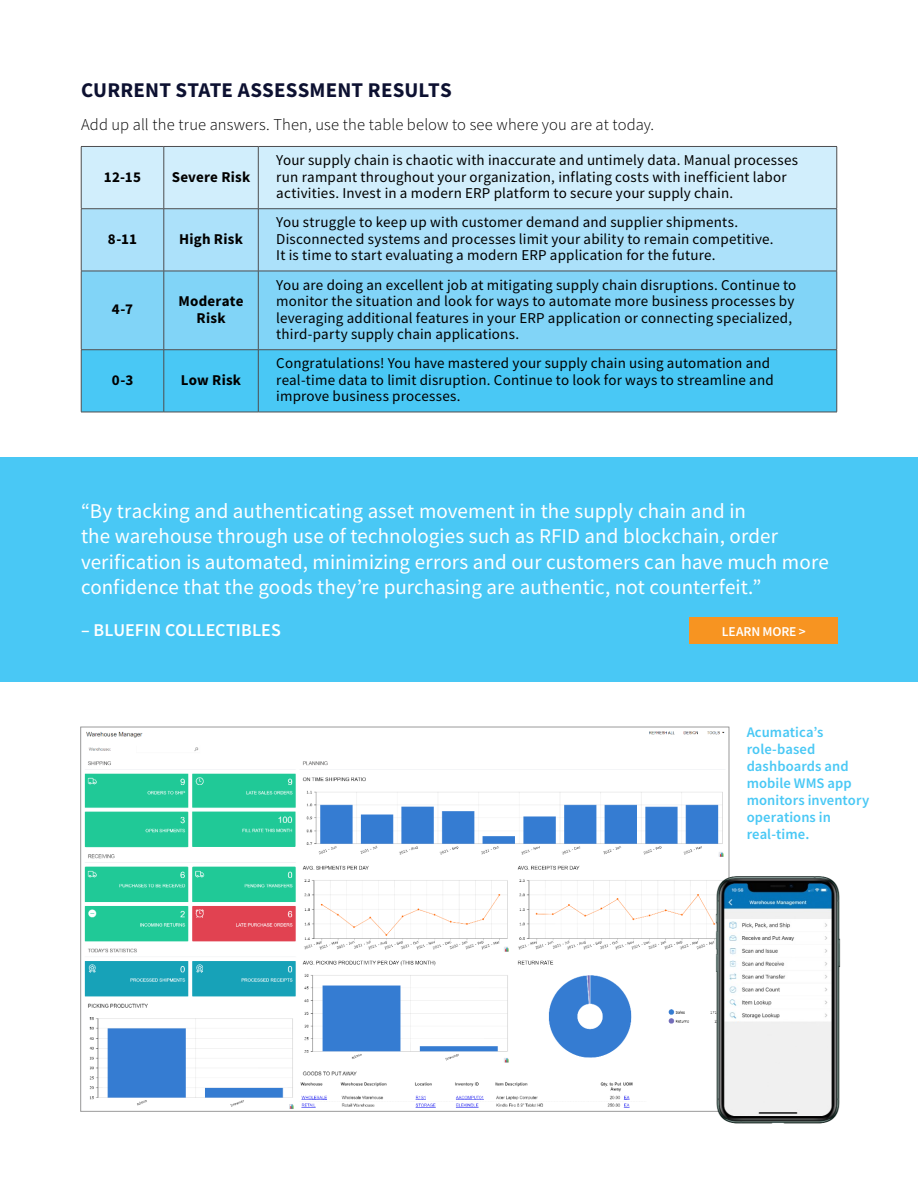
<style>
.page{position:relative;width:918px;height:1188px;background:#fff}
.page>*{position:absolute;margin:0;border:0;box-sizing:border-box;transform-origin:0 0}
.t1{font:21px/25.5px "Source Sans Pro";letter-spacing:.005em;color:#fff}
.t2{font:700 21px "Source Sans Pro";letter-spacing:.01em;color:#0d1131}
.t3{font:600 18px "Source Sans Pro";letter-spacing:.005em;color:#fff}
.t4{font:300 16.5px "Source Sans Pro";letter-spacing:.01em;color:#000}
.t5{font:15px/16.5px "Source Sans Pro";letter-spacing:.01em;color:#000}
.t6{font:700 15px/16.5px "Source Sans Pro";letter-spacing:.02em;color:#000;text-align:center}
.t7{font:600 14.7px/17px "Source Sans Pro";letter-spacing:.005em;color:#49c8f5}
.t8{font:600 13.5px "Source Sans Pro";letter-spacing:-.005em;color:#fff}
</style>
<div class="page">
<div style="left:82px;top:147px;width:755px;height:61px;background:#d1eefc"></div>
<div style="left:82px;top:209px;width:176px;height:62px;background:#ace1fa"></div>
<div style="left:258px;top:209px;width:579px;height:62px;background:#ace1fa"></div>
<div style="left:82px;top:272px;width:755px;height:77px;background:#81d4f7"></div>
<div style="left:82px;top:350px;width:755px;height:62px;background:#49c8f5"></div>
<hr style="left:81px;top:146px;width:83px;height:1px;background:#4d4d4f">
<hr style="left:81px;top:147px;width:1px;height:61px;background:#4d4d4f">
<hr style="left:164px;top:146px;width:94px;height:1px;background:#4d4d4f">
<hr style="left:164px;top:147px;width:1px;height:61px;background:#4d4d4f">
<hr style="left:258px;top:146px;width:579px;height:1px;background:#4d4d4f">
<hr style="left:258px;top:147px;width:1px;height:61px;background:#4d4d4f">
<hr style="left:837px;top:147px;width:1px;height:61px;background:#4d4d4f">
<hr style="left:81px;top:208px;width:83px;height:1px;background:#4d4d4f">
<hr style="left:81px;top:209px;width:1px;height:62px;background:#4d4d4f">
<hr style="left:164px;top:208px;width:94px;height:1px;background:#4d4d4f">
<hr style="left:164px;top:209px;width:1px;height:62px;background:#4d4d4f">
<hr style="left:258px;top:208px;width:579px;height:1px;background:#4d4d4f">
<hr style="left:258px;top:209px;width:1px;height:62px;background:#4d4d4f">
<hr style="left:837px;top:209px;width:1px;height:62px;background:#4d4d4f">
<hr style="left:81px;top:271px;width:83px;height:1px;background:#4d4d4f">
<hr style="left:81px;top:271px;width:1px;height:79px;background:#4d4d4f">
<hr style="left:164px;top:271px;width:94px;height:1px;background:#4d4d4f">
<hr style="left:164px;top:271px;width:1px;height:79px;background:#4d4d4f">
<hr style="left:258px;top:271px;width:579px;height:1px;background:#4d4d4f">
<hr style="left:258px;top:271px;width:1px;height:79px;background:#4d4d4f">
<hr style="left:837px;top:271px;width:1px;height:79px;background:#4d4d4f">
<hr style="left:81px;top:349px;width:83px;height:1px;background:#4d4d4f">
<hr style="left:81px;top:350px;width:1px;height:62px;background:#4d4d4f">
<hr style="left:164px;top:349px;width:94px;height:1px;background:#4d4d4f">
<hr style="left:164px;top:350px;width:1px;height:62px;background:#4d4d4f">
<hr style="left:258px;top:349px;width:579px;height:1px;background:#4d4d4f">
<hr style="left:258px;top:350px;width:1px;height:62px;background:#4d4d4f">
<hr style="left:837px;top:350px;width:1px;height:62px;background:#4d4d4f">
<hr style="left:81px;top:412px;width:83px;height:1px;background:#4d4d4f">
<hr style="left:164px;top:412px;width:94px;height:1px;background:#4d4d4f">
<hr style="left:258px;top:412px;width:579px;height:1px;background:#4d4d4f">
<div style="left:0;top:457px;width:918px;height:224px;background:#49c8f5"></div>
<img style="left:84px;top:731px;width:641px;height:378px">
<img style="left:715px;top:876px;width:126px;height:248px">
<div style="left:690px;top:617px;width:148px;height:27px;background:#f79421"></div>
<h1 class="t2" style="left:81px;top:76px;width:372px">CURRENT STATE ASSESSMENT RESULTS</h1>
<p class="t4" style="left:81px;top:114px;width:575px">Add up all the true answers. Then, use the table below to see where you are at today.</p>
<p class="t6" style="left:104px;top:168px;width:39px">12-15</p>
<p class="t6" style="left:172px;top:168px;width:80px">Severe Risk</p>
<p class="t5" style="left:276px;top:152px;width:523px">Your supply chain is chaotic with inaccurate and untimely data. Manual processes run rampant throughout your organization, inflating costs with inefficient labor activities. Invest in a modern ERP platform to secure your supply chain.</p>
<p class="t6" style="left:108px;top:231px;width:31px">8-11</p>
<p class="t6" style="left:179px;top:231px;width:65px">High Risk</p>
<p class="t6" style="left:112px;top:301px;width:23px">4-7</p>
<p class="t6" style="left:178px;top:293px;width:67px">Moderate<br>Risk</p>
<p class="t6" style="left:112px;top:372px;width:23px">0-3</p>
<p class="t6" style="left:181px;top:372px;width:62px">Low Risk</p>
<p class="t5" style="left:276px;top:214px;width:499px">You struggle to keep up with customer demand and supplier shipments.<br>Disconnected systems and processes limit your ability to remain competitive.<br>It is time to start evaluating a modern ERP application for the future.</p>
<p class="t5" style="left:276px;top:276px;width:522px">You are doing an excellent job at mitigating supply chain disruptions. Continue to monitor the situation and look for ways to automate more business processes by leveraging additional features in your ERP application or connecting specialized, third-party supply chain applications.</p>
<p class="t5" style="left:276px;top:355px;width:499px">Congratulations! You have mastered your supply chain using automation and real-time data to limit disruption. Continue to look for ways to streamline and improve business processes.</p>
<p class="t1" style="left:81px;top:498px;width:749px">“By tracking and authenticating asset movement in the supply chain and in<br>the warehouse through use of technologies such as RFID and blockchain, order verification is automated, minimizing errors and our customers can have much more confidence that the goods they’re purchasing are authentic, not counterfeit.”</p>
<p class="t3" style="left:81px;top:619px;width:201px">– BLUEFIN COLLECTIBLES</p>
<p class="t8" style="left:722px;top:623px;width:85px">LEARN MORE &gt;</p>
<p class="t7" style="left:747px;top:724px;width:124px">Acumatica’s role-based dashboards and mobile WMS app monitors inventory operations in real-time.</p>
</div>
